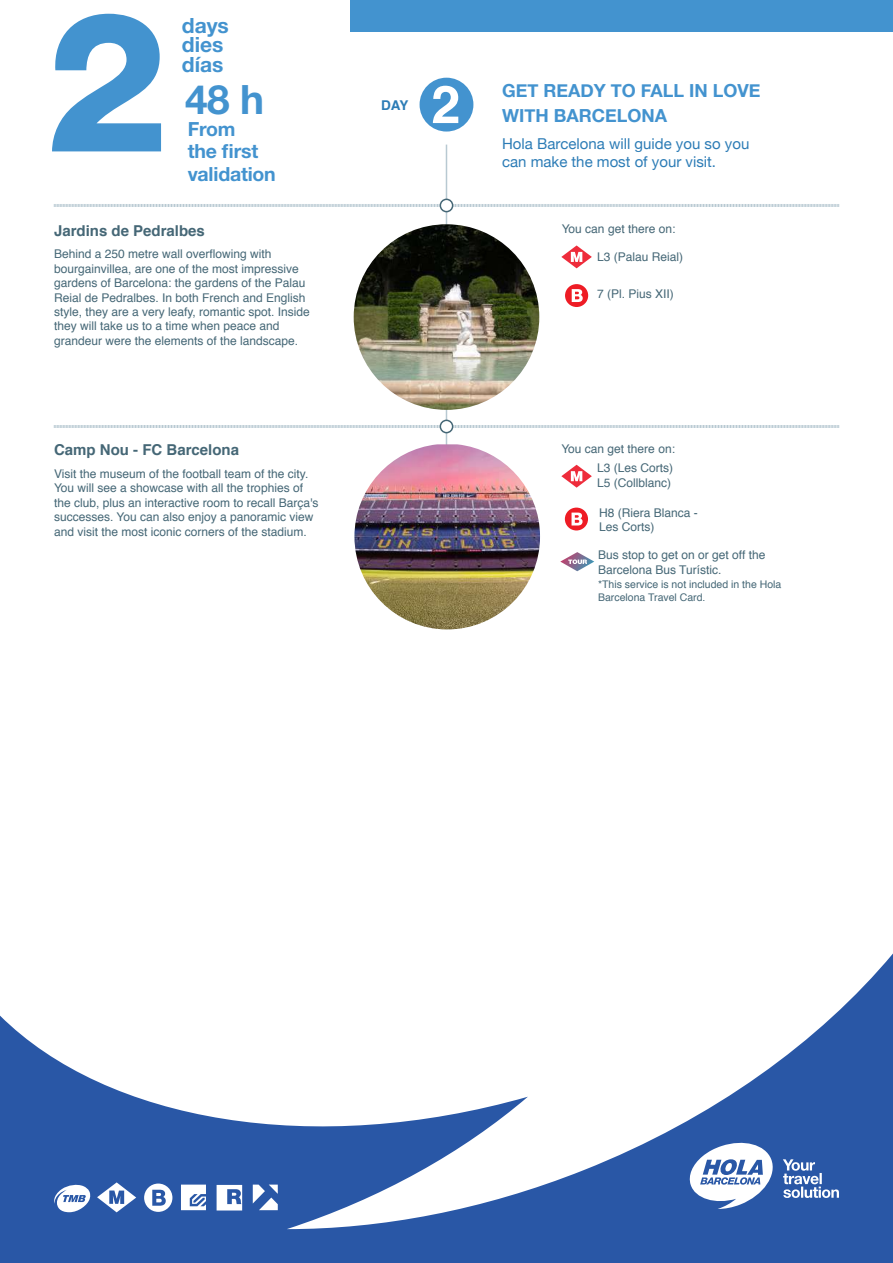
<style>
.page{position:relative;width:893px;height:1263px;background:#fff}
.page>*{position:absolute;margin:0;border:0;box-sizing:border-box;transform-origin:0 0}
.t1{font:800 195px "Helvetica Neue LT Std";color:#4393cf}
.t2{font:700 52.5px "Helvetica";color:#fff}
.t3{font:700 40.5px "Helvetica Neue LT Std";color:#4393cf}
.t4{font:700 21px/19.5px "Helvetica Neue LT Std";color:#4393cf}
.t5{font:700 19.5px/22.5px "Helvetica Neue LT Std";letter-spacing:-.01em;color:#4393cf}
.t6{font:700 18px/25.2px "Helvetica Neue";color:#4393cf}
.t7{font:15px/18px "Helvetica Neue";color:#2c7cb6}
.t8{font:700 15px "Helvetica";color:#456776}
.t9{font:700 13.5px "Helvetica";color:#2c7cb6}
.t10{font:12px/14.4px "Helvetica";color:#456776}
.t11{font:10.5px/12.6px "Helvetica";color:#456776}
</style>
<div class="page">
<div style="left:351px;top:0;width:542px;height:32px;background:#4393cf"></div>
<hr style="left:446px;top:145px;width:1px;height:484px;background:#b8c9d2">
<svg style="left:54px;top:203px;width:785px;height:5px"></svg>
<svg style="left:54px;top:424px;width:785px;height:5px"></svg>
<img style="left:354px;top:444px;width:186px;height:185px">
<img style="left:354px;top:224px;width:185px;height:186px;border-radius:93px">
<div style="left:440px;top:199px;width:13px;height:13px;background:#fff;border-radius:50%"></div>
<div style="left:440px;top:199px;width:13px;height:13px;border:2px solid #456776;border-radius:50%"></div>
<div style="left:440px;top:420px;width:13px;height:13px;background:#fff;border-radius:50%"></div>
<div style="left:440px;top:420px;width:13px;height:13px;border:2px solid #456776;border-radius:50%"></div>
<svg style="left:561px;top:245px;width:31px;height:23px"></svg>
<svg style="left:565px;top:284px;width:23px;height:23px"></svg>
<div style="left:420px;top:78px;width:53px;height:54px;background:#4393cf;border-radius:50%"></div>
<svg style="left:561px;top:465px;width:31px;height:23px"></svg>
<svg style="left:560px;top:552px;width:34px;height:19px"></svg>
<svg style="left:565px;top:508px;width:23px;height:22px"></svg>
<svg style="left:0;top:953px;width:893px;height:310px"></svg>
<svg style="left:688px;top:1139px;width:89px;height:70px"></svg>
<svg style="left:783px;top:1159px;width:56px;height:39px"></svg>
<svg style="left:253px;top:1184px;width:25px;height:26px"></svg>
<svg style="left:181px;top:1184px;width:25px;height:26px"></svg>
<svg style="left:97px;top:1182px;width:39px;height:30px"></svg>
<svg style="left:217px;top:1185px;width:25px;height:25px"></svg>
<svg style="left:52px;top:1183px;width:39px;height:29px"></svg>
<svg style="left:144px;top:1183px;width:28px;height:29px"></svg>
<h1 class="t1" style="left:46px;top:-34px;width:124px">2</h1>
<h3 class="t4" style="left:182px;top:15px;width:49px">days dies días</h3>
<h3 class="t3" style="left:185px;top:75px;width:81px">48 h</h3>
<h3 class="t5" style="left:188px;top:117px;width:90px">From<br>the first validation</h3>
<p class="t8" style="left:54px;top:218px;width:152px">Jardins de Pedralbes</p>
<p class="t10" style="left:54px;top:247px;width:257px">Behind a 250 metre wall overflowing with bourgainvillea, are one of the most impressive gardens of Barcelona: the gardens of the Palau Reial de Pedralbes. In both French and English style, they are a very leafy, romantic spot. Inside they will take us to a time when peace and grandeur were the elements of the landscape.</p>
<p class="t8" style="left:54px;top:438px;width:187px">Camp Nou - FC Barcelona</p>
<p class="t10" style="left:54px;top:467px;width:266px">Visit the museum of the football team of the city.<br>You will see a showcase with all the trophies of the club, plus an interactive room to recall Barça's successes. You can also enjoy a panoramic view and visit the most iconic corners of the stadium.</p>
<p class="t9" style="left:381px;top:94px;width:29px">DAY</p>
<h2 class="t2" style="left:431px;top:62px;width:31px">2</h2>
<h3 class="t6" style="left:502px;top:78px;width:260px">GET READY TO FALL IN LOVE<br>WITH BARCELONA</h3>
<p class="t7" style="left:502px;top:135px;width:249px">Hola Barcelona will guide you so you can make the most of your visit.</p>
<p class="t10" style="left:562px;top:222px;width:115px">You can get there on:</p>
<p class="t10" style="left:597px;top:250px;width:88px">L3 (Palau Reial)</p>
<p class="t10" style="left:597px;top:287px;width:78px">7 (Pl. Pius XII)</p>
<p class="t10" style="left:561px;top:439px;width:115px;line-height:19.4px;text-align:right">You can get there on:<br>L3 (Les Corts)</p>
<p class="t10" style="left:597px;top:475px;width:76px">L5 (Collblanc)</p>
<p class="t10" style="left:599px;top:505px;width:100px">H8 (Riera Blanca -<br>Les Corts)</p>
<p class="t10" style="left:598px;top:548px;width:169px">Bus stop to get on or get off the<br>Barcelona Bus Turístic.</p>
<p class="t11" style="left:598px;top:579px;width:185px">*This service is not included in the Hola<br>Barcelona Travel Card.</p>
</div>
